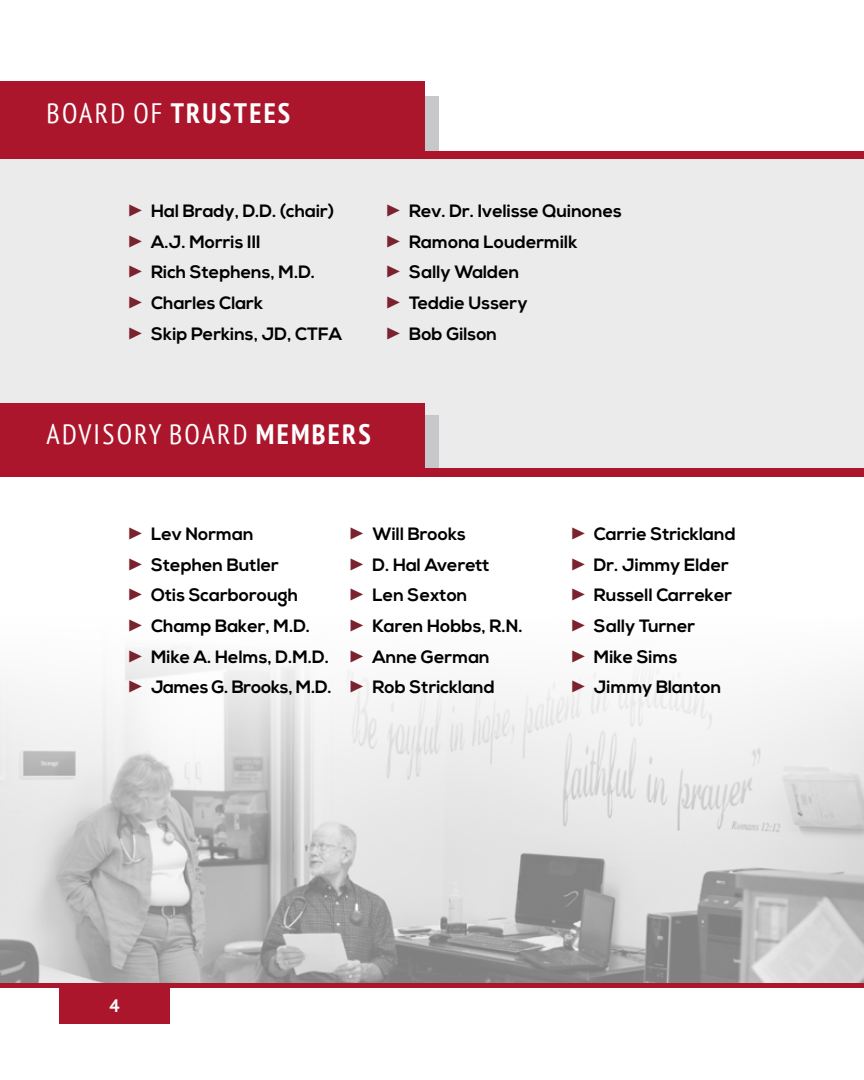
<style>
.page{position:relative;width:864px;height:1080px;background:#fff}
.page>*{position:absolute;margin:0;border:0;box-sizing:border-box;transform-origin:0 0}
.t1{font:condensed 28.05px "PT Sans";letter-spacing:.08em;color:#fff}
.t2{font:700 condensed 28.05px "PT Sans";letter-spacing:.08em;color:#fff}
.t3{font:700 18px "PT Sans";color:#fff}
.t4{font:700 17.85px/30.6px "Nexa";color:#000}
.s1{font-weight:400}
.s2{font-family:"Minion Pro";font-weight:400;font-size:25.5px;color:#7a232e}
.s3{font-weight:700}
</style>
<div class="page">
<div style="left:59px;top:988px;width:111px;height:35px;background:#ac162c"></div>
<div style="left:16px;top:97px;width:423px;height:60px;background:#c7c8ca"></div>
<div style="left:0;top:154px;width:864px;height:318px;background:#ebebec"></div>
<img style="left:0;top:647px;width:864px;height:336px">
<div style="left:0;top:151px;width:864px;height:8px;background:#ac162c"></div>
<div style="left:0;top:469px;width:864px;height:8px;background:#ac162c"></div>
<div style="left:0;top:81px;width:424px;height:74px;background:#ac162c"></div>
<div style="left:0;top:403px;width:424px;height:74px;background:#ac162c"></div>
<div style="left:0;top:983px;width:864px;height:5px;background:#ac162c"></div>
<hr style="left:863px;top:405px;width:1px;height:72px;background:#ac162c">
<h1 class="t2" style="left:47px;top:95px;width:245px"><span class="s1">BOARD OF</span> TRUSTEES</h1>
<p class="t4" style="left:128px;top:196px;width:216px"><span class="s2">▶</span> Hal Brady, D.D. (chair) <span class="s2">▶</span> A.J. Morris III<br><span class="s2">▶</span> Rich Stephens, M.D.<br><span class="s2">▶</span> Charles Clark<br><span class="s2">▶</span> Skip Perkins, JD, CTFA</p>
<p class="t4" style="left:386px;top:196px;width:238px"><span class="s2">▶</span> Rev. Dr. Ivelisse Quinones <span class="s2">▶</span> Ramona Loudermilk<br><span class="s2">▶</span> Sally Walden<br><span class="s2">▶</span> Teddie Ussery<br><span class="s2">▶</span> Bob Gilson</p>
<h1 class="t1" style="left:47px;top:416px;width:326px">ADVISORY BOARD <span class="s3">MEMBERS</span></h1>
<p class="t4" style="left:128px;top:519px;width:206px"><span class="s2">▶</span> Lev Norman<br><span class="s2">▶</span> Stephen Butler<br><span class="s2">▶</span> Otis Scarborough<br><span class="s2">▶</span> Champ Baker, M.D.<br><span class="s2">▶</span> Mike A. Helms, D.M.D. <span class="s2">▶</span> James G. Brooks, M.D.</p>
<p class="t4" style="left:349px;top:519px;width:175px"><span class="s2">▶</span> Will Brooks<br><span class="s2">▶</span> D. Hal Averett<br><span class="s2">▶</span> Len Sexton<br><span class="s2">▶</span> Karen Hobbs, R.N. <span class="s2">▶</span> Anne German<br><span class="s2">▶</span> Rob Strickland</p>
<p class="t4" style="left:570px;top:519px;width:167px"><span class="s2">▶</span> Carrie Strickland <span class="s2">▶</span> Dr. Jimmy Elder <span class="s2">▶</span> Russell Carreker <span class="s2">▶</span> Sally Turner<br><span class="s2">▶</span> Mike Sims<br><span class="s2">▶</span> Jimmy Blanton</p>
<p class="t3" style="left:110px;top:994px;width:12px">4</p>
</div>
